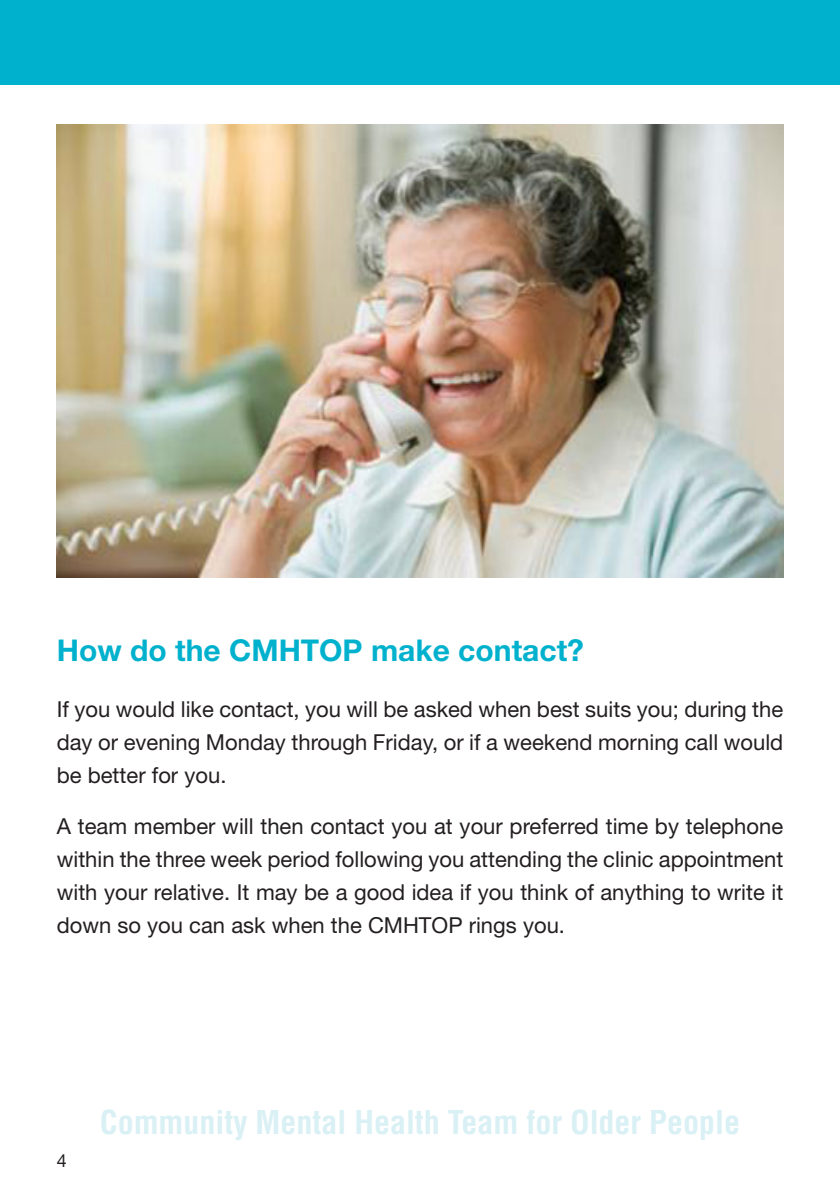
<style>
.page{position:relative;width:840px;height:1191px;background:#fff}
.page>*{position:absolute;margin:0;border:0;box-sizing:border-box;transform-origin:0 0}
.t1{font:700 condensed 32px "Helvetica";color:#d9f0f5}
.t2{font:700 30px "Helvetica Neue";color:#00b1cd}
.t3{font:22px/33px "Helvetica Neue";color:#231f20;text-align:justify}
.t4{font:18px "Helvetica Neue";color:#231f20}
</style>
<div class="page">
<div style="left:0;top:0;width:839px;height:84px;background:#00b1cd"></div>
<img style="left:57px;top:125px;width:725px;height:452px">
<p class="t2" style="left:57px;top:632px;width:528px">How do the CMHTOP make contact?</p>
<p class="t3" style="left:57px;top:692px;width:727px">If you would like contact, you will be asked when best suits you; during the day or evening Monday through Friday, or if a weekend morning call would be better for you.</p>
<p class="t3" style="left:57px;top:809px;width:727px">A team member will then contact you at your preferred time by telephone within the three week period following you attending the clinic appointment with your relative. It may be a good idea if you think of anything to write it down so you can ask when the CMHTOP rings you.</p>
<p class="t4" style="left:57px;top:1150px;width:12px">4</p>
<h1 class="t1" style="left:100px;top:1103px;width:641px">Community Mental Health Team for Older People</h1>
</div>
